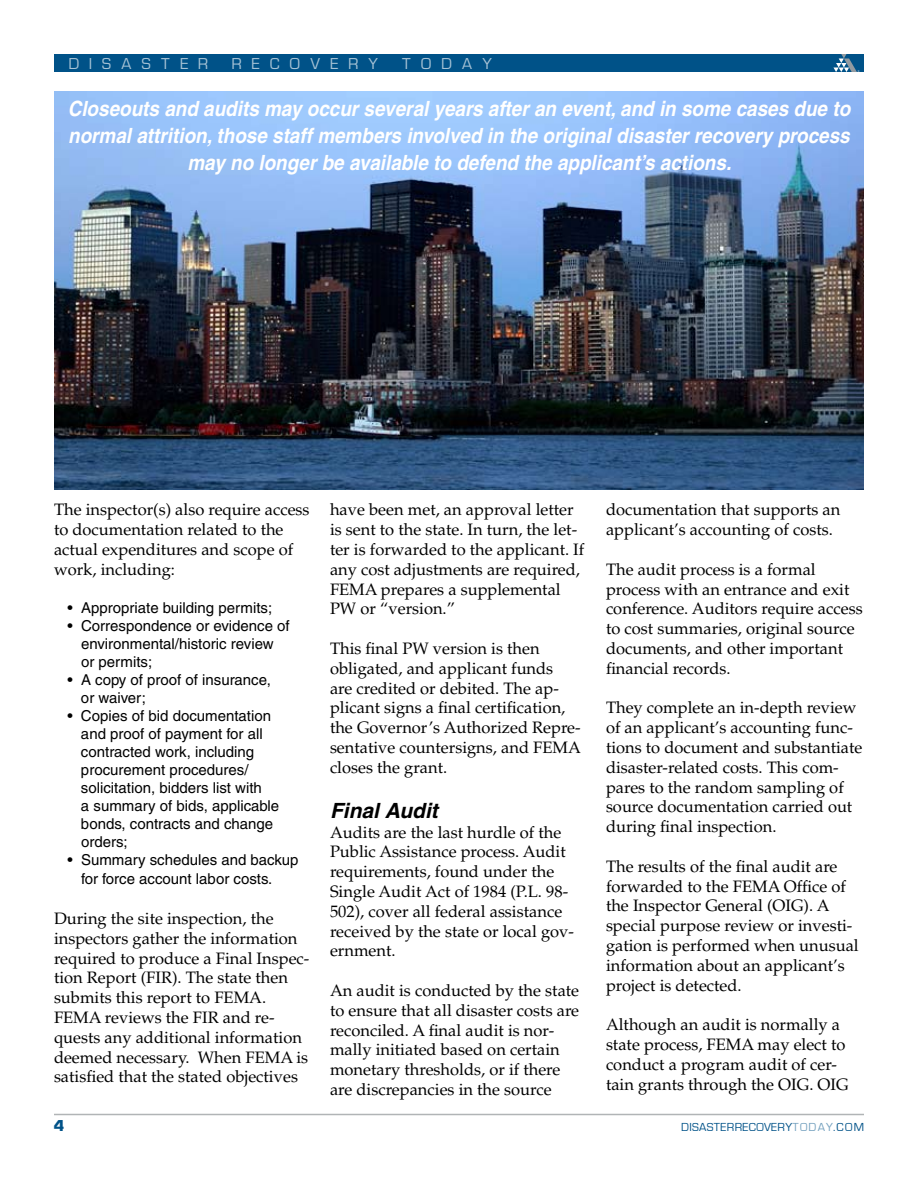
<style>
.page{position:relative;width:918px;height:1188px;background:#fff}
.page>*{position:absolute;margin:0;border:0;box-sizing:border-box;transform-origin:0 0}
.t1{font:italic 700 21px/27px "Helvetica";color:#fff;text-align:center;scale:.9 1}
.t2{font:italic 700 21px "Helvetica";color:#000}
.t3{font:16.5px/19.8px "Palatino LT Std";color:#000}
.t4{font:15px/18px "Helvetica";color:#000}
.t5{font:15px "Eurostile SHOP";letter-spacing:.7em;color:#a6c2d5}
.t6{font:12px "Eurostile";letter-spacing:.03em;color:#005288}
.s1{color:#73a0be}
</style>
<div class="page">
<hr style="left:54px;top:1114px;width:810px;height:1px;background:#b1b4b6">
<div style="left:54px;top:54px;width:810px;height:18px;background:#005288"></div>
<svg style="left:833px;top:54px;width:26px;height:18px"></svg>
<img style="left:54px;top:92px;width:810px;height:398px">
<p class="t5" style="left:69px;top:55px;width:140px">DISASTER</p>
<p class="t5" style="left:232px;top:55px;width:147px">RECOVERY</p>
<p class="t5" style="left:402px;top:55px;width:91px">TODAY</p>
<p class="t1" style="left:68px;top:94px;width:871px">Closeouts and audits may occur several years after an event, and in some cases due to normal attrition, those staff members involved in the original disaster recovery process may no longer be available to defend the applicant’s actions.</p>
<p class="t3" style="left:54px;top:500px;width:257px">The inspector(s) also require access to documentation related to the actual expenditures and scope of work, including:</p>
<p class="t4" style="left:68px;top:598px;width:206px">• Appropriate building permits;</p>
<p class="t4" style="left:81px;top:616px;width:210px;text-indent:-14px">• Correspondence or evidence of environmental/historic review or permits;</p>
<p class="t4" style="left:81px;top:670px;width:192px;text-indent:-13px">• A copy of proof of insurance, or waiver;</p>
<p class="t4" style="left:81px;top:706px;width:200px;text-indent:-13px">• Copies of bid documentation and proof of payment for all contracted work, including procurement procedures/ solicitation, bidders list with<br>a summary of bids, applicable bonds, contracts and change orders;</p>
<p class="t4" style="left:81px;top:849px;width:219px;line-height:19.8px;text-indent:-14px">• Summary schedules and backup for force account labor costs.</p>
<p class="t3" style="left:54px;top:909px;width:257px">During the site inspection, the inspectors gather the information required to produce a Final Inspec&shy;tion Report (FIR). The state then submits this report to FEMA.<br>FEMA reviews the FIR and re&shy;quests any additional information deemed necessary. When FEMA is satisfied that the stated objectives</p>
<p class="t3" style="left:330px;top:500px;width:256px">have been met, an approval letter is sent to the state. In turn, the let&shy;ter is forwarded to the applicant. If any cost adjustments are required,<br>FEMA prepares a supplemental<br>PW or “version.”</p>
<p class="t3" style="left:330px;top:639px;width:252px">This final PW version is then obligated, and applicant funds<br>are credited or debited. The ap&shy;plicant signs a final certification, the Governor’s Authorized Repre&shy;sentative countersigns, and FEMA closes the grant.</p>
<p class="t2" style="left:330px;top:798px;width:109px">Final Audit</p>
<p class="t3" style="left:330px;top:822px;width:246px">Audits are the last hurdle of the<br>Public Assistance process. Audit requirements, found under the<br>Single Audit Act of 1984 (P.L. 98-<br>502), cover all federal assistance received by the state or local gov&shy;ernment.</p>
<p class="t3" style="left:330px;top:981px;width:251px">An audit is conducted by the state to ensure that all disaster costs are reconciled. A final audit is nor&shy;mally initiated based on certain monetary thresholds, or if there are discrepancies in the source</p>
<p class="t3" style="left:606px;top:500px;width:236px">documentation that supports an applicant’s accounting of costs.</p>
<p class="t3" style="left:606px;top:560px;width:258px">The audit process is a formal process with an entrance and exit conference. Auditors require access to cost summaries, original source documents, and other important financial records.</p>
<p class="t3" style="left:606px;top:698px;width:258px">They complete an in-depth review of an applicant’s accounting func&shy;tions to document and substantiate disaster-related costs. This com&shy;pares to the random sampling of source documentation carried out during final inspection.</p>
<p class="t3" style="left:606px;top:857px;width:254px">The results of the final audit are forwarded to the FEMA Office of the Inspector General (OIG). A special purpose review or investi&shy;gation is performed when unusual information about an applicant’s project is detected.</p>
<p class="t3" style="left:606px;top:1015px;width:244px">Although an audit is normally a state process, FEMA may elect to conduct a program audit of cer&shy;tain grants through the OIG. OIG</p>
<p class="t6" style="left:681px;top:1121px;width:184px">DISASTERRECOVERY<span class="s1">TODAY</span>.COM</p>
</div>
